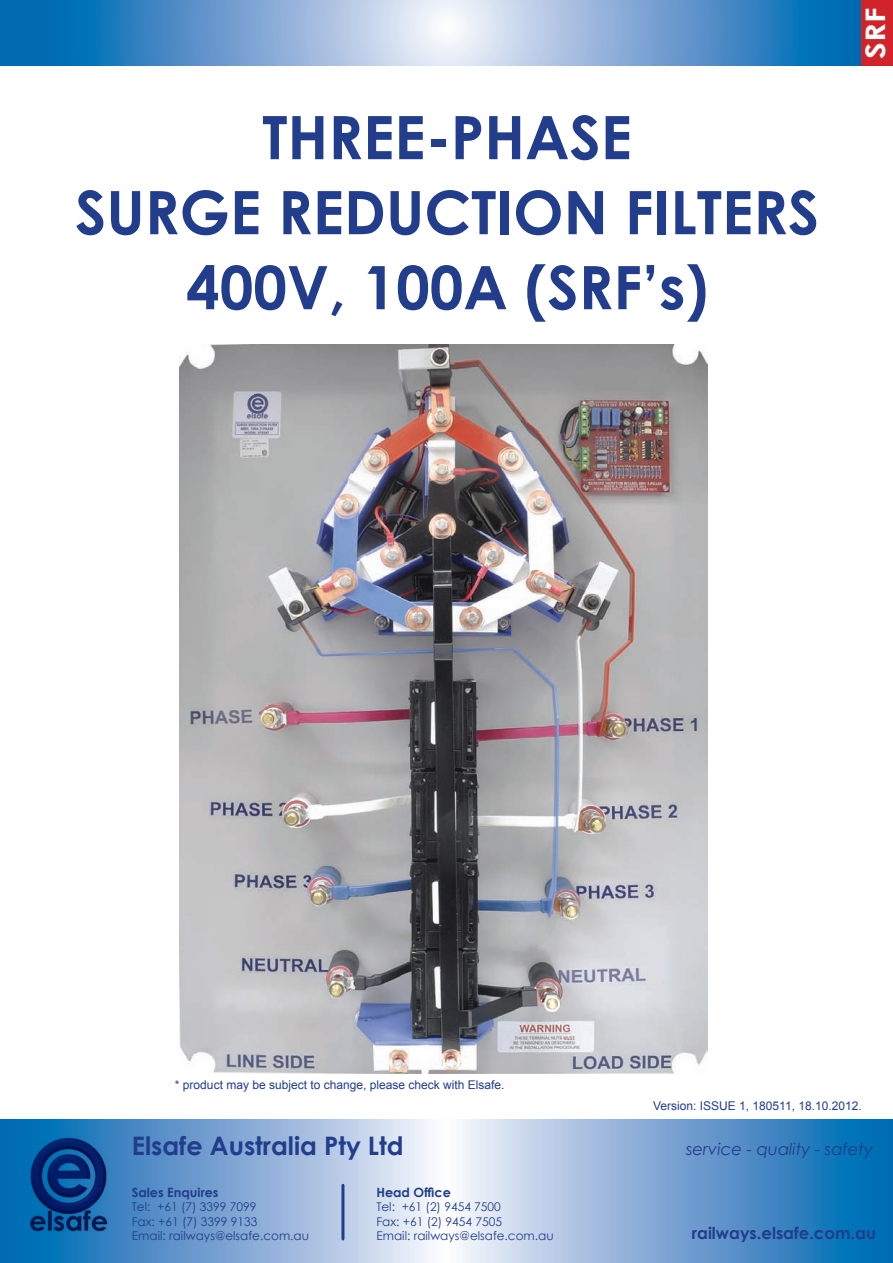
<style>
.page{position:relative;width:893px;height:1263px;background:#fff}
.page>*{position:absolute;margin:0;border:0;box-sizing:border-box;transform-origin:0 0}
.t1{font:700 60px "Century Gothic";color:#213d8b}
.t2{font:700 27px "Century Gothic";color:#fff;scale:1.2 1}
.t3{font:700 25.5px "Century Gothic";color:#213d8b}
.t4{font:italic 16.5px "Century Gothic";color:#213d8b}
.t5{font:700 16.5px "Century Gothic";color:#213d8b}
.t6{font:700 12.75px "Century Gothic";color:#213d8b}
.t7{font:12px "Century Gothic";color:#213d8b}
.t8{font:12px "Arial";color:#213d8b}
</style>
<div class="page">
<svg style="left:0;top:1119px;width:893px;height:144px;background:#7eabd5"></svg>
<hr style="left:341px;top:1185px;width:3px;height:54px;background:#213d8b">
<img style="left:28px;top:1136px;width:81px;height:96px">
<svg style="left:0;top:0;width:862px;height:66px;background:#6ea3d1"></svg>
<div style="left:862px;top:0;width:31px;height:66px;background:#d1232a"></div>
<img style="left:179px;top:345px;width:528px;height:728px">
<p class="t1" style="left:262px;top:92px;width:371px">THREE-PHASE</p>
<p class="t1" style="left:75px;top:167px;width:745px">SURGE REDUCTION FILTERS</p>
<p class="t1" style="left:186px;top:242px;width:523px">400V, 100A (SRF’s)</p>
<p class="t2" style="left:855px;top:59px;width:44px;rotate:-90deg">SRF</p>
<p class="t8" style="left:175px;top:1077px;width:331px">* product may be subject to change, please check with Elsafe.</p>
<p class="t8" style="left:653px;top:1098px;width:210px">Version: ISSUE 1, 180511, 18.10.2012.</p>
<p class="t3" style="left:132px;top:1127px;width:273px">Elsafe Australia Pty Ltd</p>
<p class="t4" style="left:686px;top:1138px;width:188px">service - quality - safety</p>
<p class="t6" style="left:132px;top:1182px;width:88px">Sales Enquires</p>
<p class="t7" style="left:132px;top:1198px;width:126px">Tel: +61 (7) 3399 7099</p>
<p class="t7" style="left:132px;top:1213px;width:127px">Fax: +61 (7) 3399 9133</p>
<p class="t7" style="left:132px;top:1227px;width:179px">Email: railways@elsafe.com.au</p>
<p class="t6" style="left:376px;top:1182px;width:76px">Head Office</p>
<p class="t7" style="left:376px;top:1198px;width:126px">Tel: +61 (2) 9454 7500</p>
<p class="t7" style="left:376px;top:1213px;width:127px">Fax: +61 (2) 9454 7505</p>
<p class="t7" style="left:376px;top:1227px;width:179px">Email: railways@elsafe.com.au</p>
<p class="t5" style="left:692px;top:1220px;width:186px">railways.elsafe.com.au</p>
</div>
